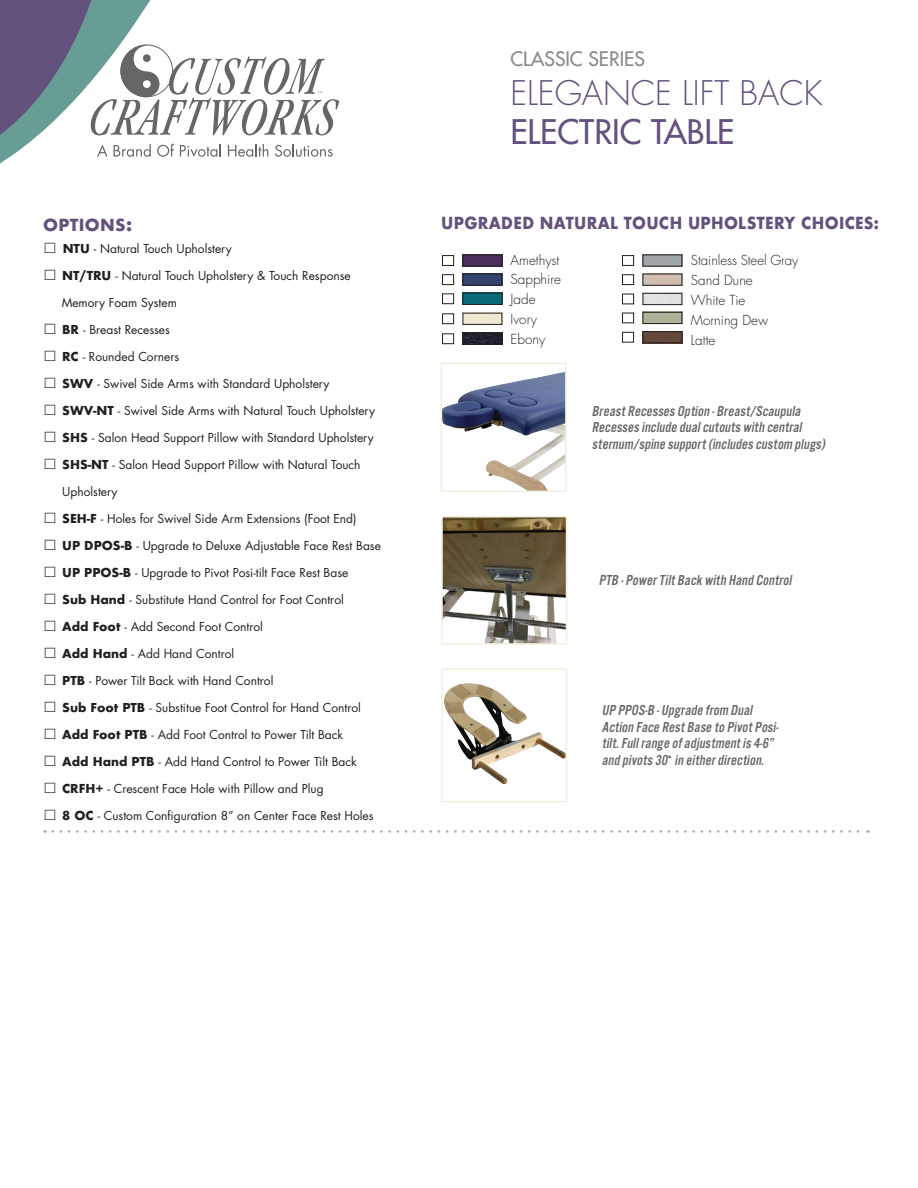
<style>
.page{position:relative;width:918px;height:1188px;background:#fff}
.page>*{position:absolute;margin:0;border:0;box-sizing:border-box;transform-origin:0 0}
.t1{font:300 33px "Futura";color:#63517e}
.t2{font:33px "Futura";color:#63517e}
.t3{font:19.5px "Futura";color:#88898e}
.t4{font:700 16.2px "Futura";letter-spacing:.02em;color:#63517e;scale:.93 1}
.t5{font:700 16.2px "Futura";letter-spacing:.02em;color:#63517e}
.t6{font:italic 15px/16.5px "Alternate Got No 3 D";color:#656666}
.t7{font:300 13.5px "Futura";color:#231f20}
.t8{font:12px "Futura";color:#231f20}
.s1{font-size:18px}
.s2{font-weight:700}
</style>
<div class="page">
<svg style="left:0;top:0;width:339px;height:164px"></svg>
<div style="left:120px;top:45px;width:53px;height:52px;border:1px solid #666;border-radius:50%"></div>
<svg style="left:53px;top:830px;width:815px;height:3px"></svg>
<img style="left:465px;top:257px;width:35px;height:7px">
<div style="left:463px;top:255px;width:39px;height:11px;border:1px solid #231f20"></div>
<img style="left:465px;top:276px;width:35px;height:8px">
<div style="left:463px;top:274px;width:39px;height:12px;border:1px solid #231f20"></div>
<img style="left:465px;top:295px;width:35px;height:8px">
<div style="left:463px;top:293px;width:39px;height:12px;border:1px solid #231f20"></div>
<div style="left:463px;top:313px;width:39px;height:12px;border:1px solid #231f20"></div>
<img style="left:465px;top:335px;width:35px;height:8px">
<div style="left:463px;top:333px;width:39px;height:12px;border:1px solid #231f20"></div>
<div style="left:442px;top:255px;width:12px;height:11px;border:1px solid #231f20"></div>
<div style="left:442px;top:274px;width:12px;height:11px;border:1px solid #231f20"></div>
<div style="left:442px;top:294px;width:12px;height:10px;border:1px solid #231f20"></div>
<div style="left:442px;top:314px;width:12px;height:10px;border:1px solid #231f20"></div>
<div style="left:442px;top:334px;width:12px;height:10px;border:1px solid #231f20"></div>
<div style="left:643px;top:274px;width:39px;height:12px;border:1px solid #231f20"></div>
<div style="left:643px;top:312px;width:39px;height:12px;border:1px solid #231f20"></div>
<div style="left:643px;top:293px;width:39px;height:12px;border:1px solid #231f20"></div>
<img style="left:645px;top:333px;width:35px;height:8px">
<div style="left:643px;top:331px;width:39px;height:12px;border:1px solid #231f20"></div>
<div style="left:622px;top:255px;width:12px;height:11px;border:1px solid #231f20"></div>
<div style="left:622px;top:274px;width:12px;height:11px;border:1px solid #231f20"></div>
<div style="left:622px;top:313px;width:12px;height:10px;border:1px solid #231f20"></div>
<div style="left:622px;top:294px;width:12px;height:10px;border:1px solid #231f20"></div>
<div style="left:622px;top:332px;width:12px;height:11px;border:1px solid #231f20"></div>
<img style="left:444px;top:372px;width:120px;height:117px">
<div style="left:441px;top:363px;width:126px;height:129px;border:2px solid #eff1dc"></div>
<img style="left:444px;top:683px;width:25px;height:45px">
<div style="left:441px;top:668px;width:126px;height:134px;border:2px solid #eff1dc"></div>
<img style="left:444px;top:519px;width:120px;height:123px">
<div style="left:441px;top:516px;width:126px;height:129px;border:2px solid #eff1dc"></div>
<p class="t5" style="left:43px;top:213px;width:90px">OPTIONS<span class="s1">:</span></p>
<p class="t8" style="left:43px;top:240px;width:190px">□ <span class="s2">NTU</span> - Natural Touch Upholstery</p>
<p class="t8" style="left:43px;top:267px;width:309px">□ <span class="s2">NT/TRU</span> - Natural Touch Upholstery &amp; Touch Response</p>
<p class="t8" style="left:62px;top:294px;width:117px">Memory Foam System</p>
<p class="t8" style="left:43px;top:321px;width:128px">□ <span class="s2">BR</span> - Breast Recesses</p>
<p class="t8" style="left:43px;top:348px;width:138px">□ <span class="s2">RC</span> - Rounded Corners</p>
<p class="t8" style="left:43px;top:375px;width:288px">□ <span class="s2">SWV</span> - Swivel Side Arms with Standard Upholstery</p>
<p class="t8" style="left:43px;top:402px;width:333px">□ <span class="s2">SWV-NT</span> - Swivel Side Arms with Natural Touch Upholstery</p>
<p class="t8" style="left:43px;top:429px;width:332px">□ <span class="s2">SHS</span> - Salon Head Support Pillow with Standard Upholstery</p>
<p class="t8" style="left:43px;top:456px;width:319px">□ <span class="s2">SHS-NT</span> - Salon Head Support Pillow with Natural Touch</p>
<p class="t8" style="left:62px;top:483px;width:57px">Upholstery</p>
<p class="t8" style="left:43px;top:510px;width:315px">□ <span class="s2">SEH-F</span> - Holes for Swivel Side Arm Extensions (Foot End)</p>
<p class="t8" style="left:43px;top:537px;width:339px">□ <span class="s2">UP DPOS-B</span> - Upgrade to Deluxe Adjustable Face Rest Base</p>
<p class="t8" style="left:43px;top:564px;width:307px">□ <span class="s2">UP PPOS-B</span> - Upgrade to Pivot Posi-tilt Face Rest Base</p>
<p class="t8" style="left:43px;top:591px;width:302px">□ <span class="s2">Sub Hand</span> - Substitute Hand Control for Foot Control</p>
<p class="t8" style="left:43px;top:618px;width:221px">□ <span class="s2">Add Foot</span> - Add Second Foot Control</p>
<p class="t8" style="left:43px;top:645px;width:193px">□ <span class="s2">Add Hand</span> - Add Hand Control</p>
<p class="t8" style="left:43px;top:672px;width:232px">□ <span class="s2">PTB</span> - Power Tilt Back with Hand Control</p>
<p class="t8" style="left:43px;top:699px;width:319px">□ <span class="s2">Sub Foot PTB</span> - Substitue Foot Control for Hand Control</p>
<p class="t8" style="left:43px;top:726px;width:302px">□ <span class="s2">Add Foot PTB</span> - Add Foot Control to Power Tilt Back</p>
<p class="t8" style="left:43px;top:753px;width:315px">□ <span class="s2">Add Hand PTB</span> - Add Hand Control to Power Tilt Back</p>
<p class="t8" style="left:43px;top:780px;width:282px">□ <span class="s2">CRFH+</span> - Crescent Face Hole with Pillow and Plug</p>
<p class="t8" style="left:43px;top:807px;width:332px">□ <span class="s2">8 OC</span> - Custom Configuration 8” on Center Face Rest Holes</p>
<p class="t3" style="left:510px;top:46px;width:136px">CLASSIC SERIES</p>
<p class="t1" style="left:510px;top:71px;width:314px">ELEGANCE LIFT BACK</p>
<p class="t2" style="left:510px;top:110px;width:226px">ELECTRIC TABLE</p>
<p class="t4" style="left:441px;top:212px;width:472px">UPGRADED NATURAL TOUCH UPHOLSTERY CHOICES:</p>
<p class="t7" style="left:511px;top:251px;width:50px">Amethyst</p>
<p class="t7" style="left:511px;top:271px;width:52px">Sapphire</p>
<p class="t7" style="left:511px;top:291px;width:26px">Jade</p>
<p class="t7" style="left:511px;top:311px;width:28px">Ivory</p>
<p class="t7" style="left:511px;top:330px;width:36px">Ebony</p>
<p class="t7" style="left:691px;top:251px;width:109px">Stainless Steel Gray</p>
<p class="t7" style="left:691px;top:271px;width:63px">Sand Dune</p>
<p class="t7" style="left:691px;top:291px;width:56px">White Tie</p>
<p class="t7" style="left:691px;top:311px;width:79px">Morning Dew</p>
<p class="t7" style="left:691px;top:331px;width:26px">Latte</p>
<p class="t6" style="left:592px;top:402px;width:237px">BreastRecesses Option -Breast/Scaupula<br>Recesses include dualcutouts with central sternum/spine support(includes custom plugs)</p>
<p class="t6" style="left:599px;top:572px;width:197px">PTB -PowerTiltBack with Hand Control</p>
<p class="t6" style="left:602px;top:702px;width:180px">UP PPOS-B -Upgrade from Dual Action Face RestBase to PivotPosi&shy;tilt.Fullrange ofadjustmentis 4-6” and pivots 30<sub>˚</sub> in eitherdirection.</p>
</div>
